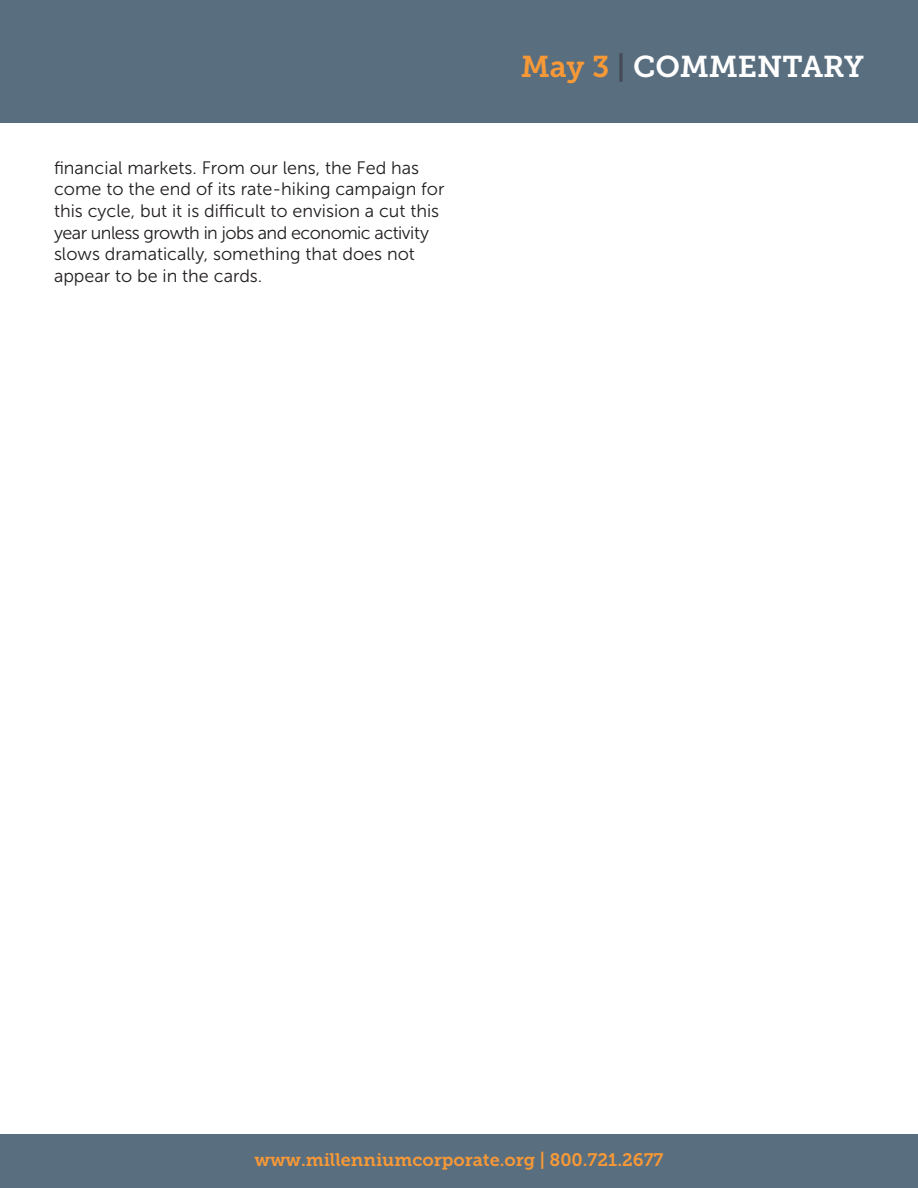
<style>
.page{position:relative;width:918px;height:1188px;background:#fff}
.page>*{position:absolute;margin:0;border:0;box-sizing:border-box;transform-origin:0 0}
.t1{font:30px "Museo Slab 700";color:#fff}
.t2{font:18px/21.6px "Museo Sans 300";color:#231f20}
.t3{font:18px "Museo Slab 700";color:#f89937}
.s1{color:#f89937}
.s2{color:#464b59}
</style>
<div class="page">
<div style="left:0;top:0;width:918px;height:122px;background:#596e7f"></div>
<div style="left:0;top:1134px;width:918px;height:54px;background:#596e7f"></div>
<p class="t2" style="left:54px;top:157px;width:392px">financial markets. From our lens, the Fed has come to the end of its rate-hiking campaign for this cycle, but it is difficult to envision a cut this year unless growth in jobs and economic activity slows dramatically, something that does not appear to be in the cards.</p>
<p class="t1" style="left:521px;top:49px;width:345px"><span class="s1">May 3</span> <span class="s2">|</span> COMMENTARY</p>
<p class="t3" style="left:254px;top:1150px;width:411px">www.millenniumcorporate.org | 800.721.2677</p>
</div>
